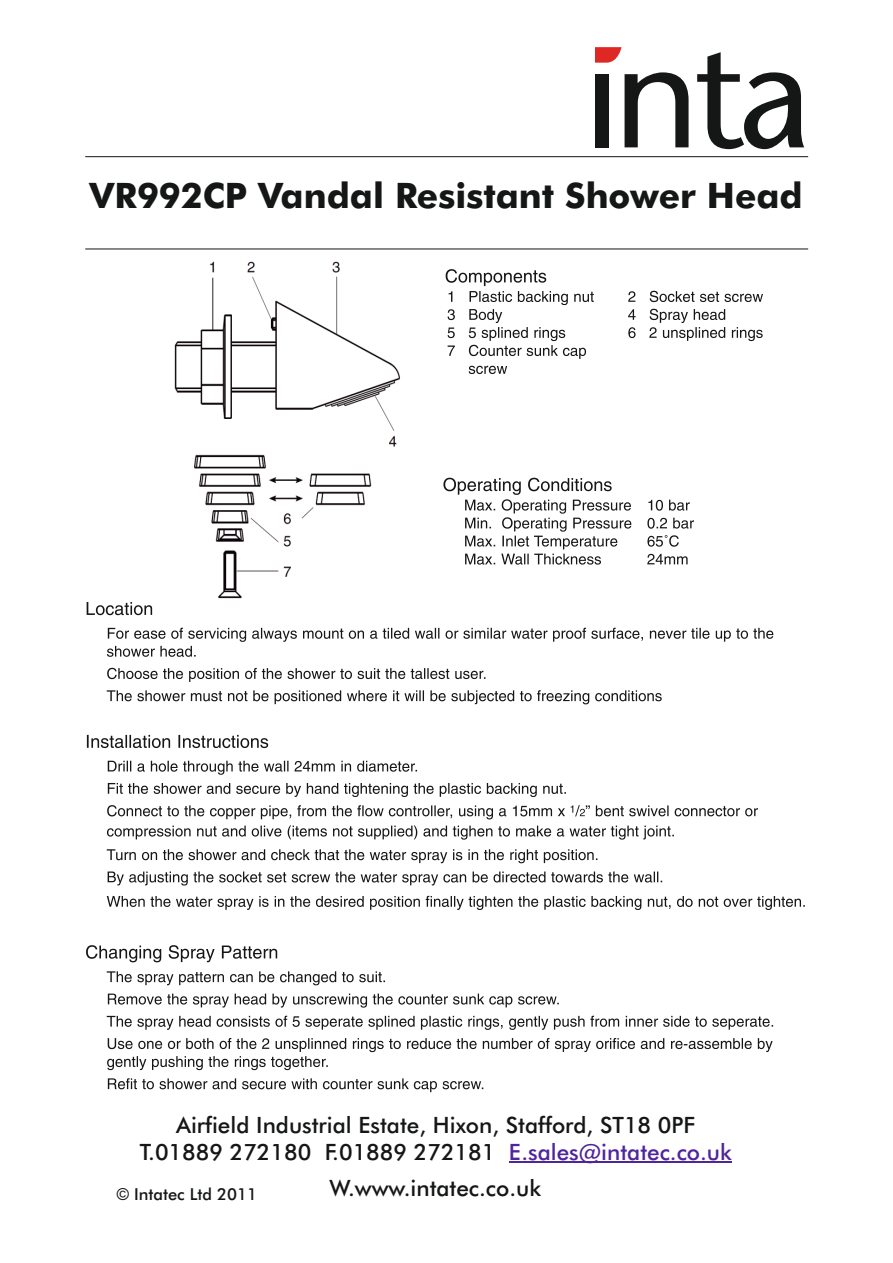
<style>
.page{position:relative;width:893px;height:1263px;background:#fff}
.page>*{position:absolute;margin:0;border:0;box-sizing:border-box;transform-origin:0 0}
.t1{font:700 35.1px "Futura BT";color:#151616}
.t2{font:500 22.5px/27px "Futura BT";color:#151616;text-align:center}
.t3{font:500 16.5px "Futura BT";color:#151616}
.s1{color:#50249d}
.s2{font-family:"Arial";font-weight:400}
</style>
<div class="page">
<hr style="left:85px;top:156px;width:723px;height:1px;background:#151616">
<svg style="left:87px;top:602px;width:65px;height:13px"></svg>
<svg style="left:107px;top:628px;width:666px;height:29px"></svg>
<svg style="left:107px;top:668px;width:378px;height:14px"></svg>
<svg style="left:107px;top:690px;width:555px;height:14px"></svg>
<svg style="left:87px;top:735px;width:181px;height:13px"></svg>
<svg style="left:108px;top:761px;width:309px;height:14px"></svg>
<svg style="left:108px;top:783px;width:458px;height:14px"></svg>
<svg style="left:107px;top:805px;width:458px;height:14px"></svg>
<svg style="left:571px;top:805px;width:19px;height:11px"></svg>
<svg style="left:596px;top:805px;width:162px;height:11px"></svg>
<svg style="left:107px;top:825px;width:567px;height:15px"></svg>
<svg style="left:107px;top:849px;width:490px;height:14px"></svg>
<svg style="left:108px;top:871px;width:554px;height:14px"></svg>
<svg style="left:107px;top:896px;width:698px;height:14px"></svg>
<svg style="left:86px;top:945px;width:191px;height:17px"></svg>
<svg style="left:107px;top:971px;width:278px;height:14px"></svg>
<svg style="left:108px;top:993px;width:451px;height:15px"></svg>
<svg style="left:107px;top:1016px;width:666px;height:14px"></svg>
<svg style="left:107px;top:1038px;width:666px;height:32px"></svg>
<svg style="left:108px;top:1078px;width:375px;height:14px"></svg>
<svg style="left:443px;top:478px;width:251px;height:87px"></svg>
<svg style="left:446px;top:269px;width:317px;height:90px"></svg>
<svg style="left:469px;top:366px;width:38px;height:8px"></svg>
<hr style="left:85px;top:249px;width:723px;height:1px;background:#151616">
<img style="left:174px;top:261px;width:226px;height:338px">
<svg style="left:595px;top:47px;width:27px;height:16px"></svg>
<div style="left:596px;top:74px;width:13px;height:73px;background:#151616"></div>
<svg style="left:625px;top:72px;width:64px;height:75px"></svg>
<svg style="left:697px;top:52px;width:107px;height:97px"></svg>
<hr style="left:509px;top:1162px;width:223px;height:1px;background:#50249d">
<h1 class="t1" style="left:90px;top:181px;width:715px">VR992CP Vandal Resistant Shower Head</h1>
<p class="t2" style="left:140px;top:1113px;width:594px">Airfield Industrial Estate, Hixon, Stafford, ST18 0PF<br>T.01889 272180 F.01889 272181 <span class="s1">E.sales@intatec.co.uk</span></p>
<p class="t3" style="left:117px;top:1187px;width:141px"><span class="s2">©</span> Intatec Ltd 2011</p>
<p class="t2" style="left:330px;top:1177px;width:213px">W.www.intatec.co.uk</p>
</div>
